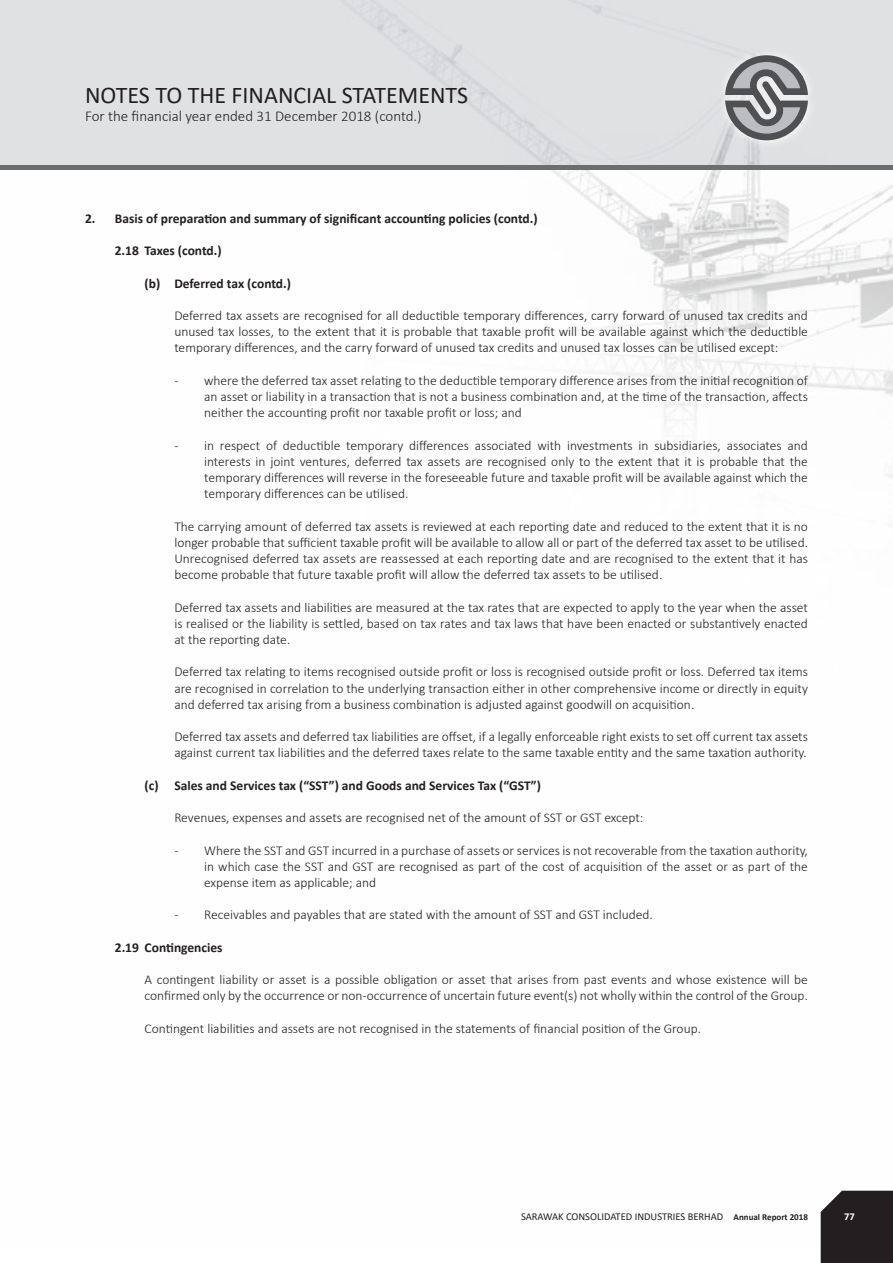
<style>
.page{position:relative;width:893px;height:1263px;background:#fff}
.page>*{position:absolute;margin:0;border:0;box-sizing:border-box;transform-origin:0 0}
.t1{font:24px "Calibri";color:#231f20}
.t2{font:300 15px "Calibri";color:#231f20}
.t3{font:300 13.5px/16.2px "Calibri";color:#231f20;text-align:justify}
.t4{font:700 13.5px "Calibri";color:#231f20}
.t5{font:10.5px "Calibri";color:#231f20}
.t6{font:700 10.5px "Calibri";color:#fff}
.s1{font-weight:700;font-size:9px}
</style>
<div class="page">
<img style="left:1px;top:0;width:892px;height:1250px">
<div style="left:821px;top:1191px;width:72px;height:72px;background:#231f20"></div>
<hr style="left:0;top:0;width:1px;height:170px;background:#f0f1f2">
<div style="left:717px;top:47px;width:99px;height:102px;background:#e0e1e3"></div>
<svg style="left:725px;top:54px;width:83px;height:87px"></svg>
<hr style="left:0;top:166px;width:893px;height:4px;background:#6c6d70">
<h1 class="t1" style="left:85px;top:78px;width:385px">NOTES TO THE FINANCIAL STATEMENTS</h1>
<p class="t2" style="left:85px;top:107px;width:338px">For the financial year ended 31 December 2018 (contd.)</p>
<p class="t4" style="left:85px;top:209px;width:454px">2. Basis of preparation and summary of significant accounting policies (contd.)</p>
<p class="t4" style="left:115px;top:241px;width:108px">2.18 Taxes (contd.)</p>
<p class="t4" style="left:145px;top:273px;width:148px">(b) Deferred tax (contd.)</p>
<p class="t3" style="left:174px;top:307px;width:635px">Deferred tax assets are recognised for all deductible temporary differences, carry forward of unused tax credits and unused tax losses, to the extent that it is probable that taxable profit will be available against which the deductible temporary differences, and the carry forward of unused tax credits and unused tax losses can be utilised except:</p>
<p class="t3" style="left:204px;top:372px;width:605px;text-indent:-30px">- where the deferred tax asset relating to the deductible temporary difference arises from the initial recognition of an asset or liability in a transaction that is not a business combination and, at the time of the transaction, affects neither the accounting profit nor taxable profit or loss; and</p>
<p class="t3" style="left:204px;top:437px;width:605px;text-indent:-30px">- in respect of deductible temporary differences associated with investments in subsidiaries, associates and interests in joint ventures, deferred tax assets are recognised only to the extent that it is probable that the temporary differences will reverse in the foreseeable future and taxable profit will be available against which the temporary differences can be utilised.</p>
<p class="t3" style="left:174px;top:518px;width:635px">The carrying amount of deferred tax assets is reviewed at each reporting date and reduced to the extent that it is no longer probable that sufficient taxable profit will be available to allow all or part of the deferred tax asset to be utilised.<br>Unrecognised deferred tax assets are reassessed at each reporting date and are recognised to the extent that it has become probable that future taxable profit will allow the deferred tax assets to be utilised.</p>
<p class="t3" style="left:174px;top:599px;width:635px">Deferred tax assets and liabilities are measured at the tax rates that are expected to apply to the year when the asset is realised or the liability is settled, based on tax rates and tax laws that have been enacted or substantively enacted at the reporting date.</p>
<p class="t3" style="left:174px;top:664px;width:635px">Deferred tax relating to items recognised outside profit or loss is recognised outside profit or loss. Deferred tax items are recognised in correlation to the underlying transaction either in other comprehensive income or directly in equity and deferred tax arising from a business combination is adjusted against goodwill on acquisition.</p>
<p class="t3" style="left:174px;top:728px;width:635px">Deferred tax assets and deferred tax liabilities are offset, if a legally enforceable right exists to set off current tax assets against current tax liabilities and the deferred taxes relate to the same taxable entity and the same taxation authority.</p>
<p class="t4" style="left:145px;top:776px;width:398px">(c) Sales and Services tax (“SST”) and Goods and Services Tax (“GST”)</p>
<p class="t3" style="left:174px;top:809px;width:471px">Revenues, expenses and assets are recognised net of the amount of SST or GST except:</p>
<p class="t3" style="left:204px;top:842px;width:605px;text-indent:-30px">- Where the SST and GST incurred in a purchase of assets or services is not recoverable from the taxation authority, in which case the SST and GST are recognised as part of the cost of acquisition of the asset or as part of the expense item as applicable; and</p>
<p class="t3" style="left:174px;top:907px;width:480px">- Receivables and payables that are stated with the amount of SST and GST included.</p>
<p class="t4" style="left:115px;top:938px;width:109px">2.19 Contingencies</p>
<p class="t3" style="left:145px;top:971px;width:665px">A contingent liability or asset is a possible obligation or asset that arises from past events and whose existence will be confirmed only by the occurrence or non-occurrence of uncertain future event(s) not wholly within the control of the Group.</p>
<p class="t3" style="left:145px;top:1020px;width:558px">Contingent liabilities and assets are not recognised in the statements of financial position of the Group.</p>
<p class="t5" style="left:521px;top:1209px;width:288px">SARAWAK CONSOLIDATED INDUSTRIES BERHAD <span class="s1">Annual Report 2018</span></p>
<p class="t6" style="left:844px;top:1209px;width:12px">77</p>
</div>
